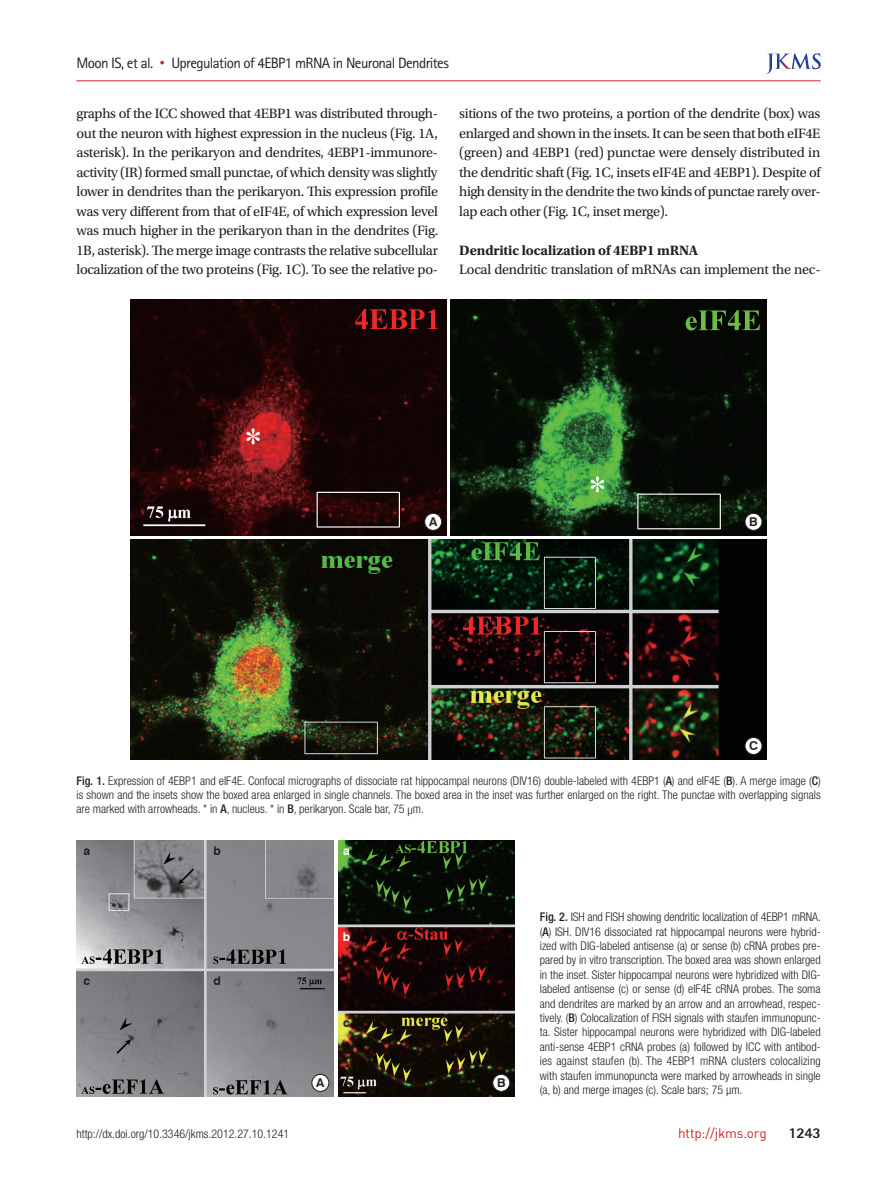
<style>
.page{position:relative;width:893px;height:1191px;background:#fff}
.page>*{position:absolute;margin:0;border:0;box-sizing:border-box;transform-origin:0 0}
.하시라{font:15px "Rotis Sans Serif Std";letter-spacing:-.04em;color:#231f20}
.t1{font:800 15px "Rotis Sans Serif Std";color:#231f20}
.본문{font:14.25px/19.5px "Utopia Std";letter-spacing:-.025em;color:#231f20;text-align:justify}
.본문-중제목{font:700 14.25px "Utopia Std";letter-spacing:-.01em;color:#231f20}
.t2{font:13.5px "Dinreg";letter-spacing:-.01em;color:#d1232a}
.t3{font:700 12.15px "Swiss 721 BT";color:#231f20}
.t4{font:700 12.15px "Swiss 721 BT";color:#fff}
.표_그림_캡션{font:300 condensed 12px/14.4px "Helvetica Neue LT Std";color:#231f20;text-align:justify}
.s1{font-family:"Dotum";color:#d1232a}
.s2{font-weight:500}
.s3{font-family:"Helvetica Neue"}
</style>
<div class="page">
<hr style="left:77px;top:80px;width:744px;height:1px;background:#d1232a">
<svg style="left:766px;top:53px;width:55px;height:21px"></svg>
<img style="left:130px;top:299px;width:316px;height:236px">
<div style="left:425px;top:513px;width:17px;height:17px;background:#fff;border-radius:50%"></div>
<div style="left:424px;top:513px;width:18px;height:17px;border:1px solid #231f20;border-radius:50%"></div>
<img style="left:451px;top:299px;width:316px;height:236px">
<div style="left:745px;top:513px;width:17px;height:17px;background:#fff;border-radius:50%"></div>
<div style="left:745px;top:513px;width:17px;height:17px;border:1px solid #231f20;border-radius:50%"></div>
<img style="left:130px;top:539px;width:637px;height:220px">
<div style="left:745px;top:737px;width:17px;height:17px;background:#fff;border-radius:50%"></div>
<div style="left:745px;top:737px;width:17px;height:17px;border:1px solid #231f20;border-radius:50%"></div>
<img style="left:77px;top:841px;width:257px;height:255px">
<div style="left:312px;top:1074px;width:17px;height:17px;background:#fff;border-radius:50%"></div>
<div style="left:312px;top:1074px;width:17px;height:17px;border:1px solid #231f20;border-radius:50%"></div>
<img style="left:338px;top:841px;width:176px;height:255px">
<div style="left:493px;top:1074px;width:17px;height:17px;background:#fff;border-radius:50%"></div>
<div style="left:493px;top:1074px;width:17px;height:17px;border:1px solid #231f20;border-radius:50%"></div>
<p class="하시라" style="left:77px;top:54px;width:374px">Moon IS, et al. <span class="s1">•</span> Upregulation of 4EBP1 mRNA in Neuronal Dendrites</p>
<p class="본문" style="left:77px;top:104px;width:363px">graphs of the ICC showed that 4EBP1 was distributed through&shy;out the neuron with highest expression in the nucleus (Fig. 1A, asterisk). In the perikaryon and dendrites, 4EBP1-immunore&shy;activity (IR) formed small punctae, of which density was slightly lower in dendrites than the perikaryon. This expression profile was very different from that of eIF4E, of which expression level was much higher in the perikaryon than in the dendrites (Fig.<br>1B, asterisk). The merge image contrasts the relative subcellular localization of the two proteins (Fig. 1C). To see the relative po-</p>
<p class="본문" style="left:459px;top:104px;width:363px">sitions of the two proteins, a portion of the dendrite (box) was enlarged and shown in the insets. It can be seen that both eIF4E (green) and 4EBP1 (red) punctae were densely distributed in the dendritic shaft (Fig. 1C, insets eIF4E and 4EBP1). Despite of high density in the dendrite the two kinds of punctae rarely over&shy;lap each other (Fig. 1C, inset merge).</p>
<p class="본문-중제목" style="left:459px;top:242px;width:240px">Dendritic localization of 4EBP1 mRNA</p>
<p class="본문" style="left:459px;top:260px;width:363px">Local dendritic translation of mRNAs can implement the nec-</p>
<p class="t3" style="left:429px;top:514px;width:10px">A</p>
<p class="t3" style="left:749px;top:514px;width:10px">B</p>
<p class="t3" style="left:749px;top:738px;width:10px">C</p>
<p class="표_그림_캡션" style="left:77px;top:773px;width:746px"><span class="s2">Fig. 1.</span> Expression of 4EBP1 and eIF4E. Confocal micrographs of dissociate rat hippocampal neurons (DIV16) double-labeled with 4EBP1 (<span class="s2">A</span>) and eIF4E (<span class="s2">B</span>). A merge image (<span class="s2">C</span>) is shown and the insets show the boxed area enlarged in single channels. The boxed area in the inset was further enlarged on the right. The punctae with overlapping signals are marked with arrowheads. * in <span class="s2">A</span>, nucleus. * in <span class="s2">B</span>, perikaryon. Scale bar, 75 <span class="s3">µ</span>m.</p>
<p class="t3" style="left:213px;top:843px;width:9px">b</p>
<p class="t3" style="left:84px;top:843px;width:8px">a</p>
<p class="t4" style="left:343px;top:843px;width:8px">a</p>
<p class="t3" style="left:84px;top:973px;width:8px">c</p>
<p class="t3" style="left:213px;top:973px;width:9px">d</p>
<p class="t4" style="left:343px;top:929px;width:9px">b</p>
<p class="t3" style="left:343px;top:1015px;width:8px">c</p>
<p class="t3" style="left:316px;top:1075px;width:10px">A</p>
<p class="t3" style="left:497px;top:1075px;width:10px">B</p>
<p class="표_그림_캡션" style="left:540px;top:909px;width:283px"><span class="s2">Fig. 2.</span> ISH and FISH showing dendritic localization of 4EBP1 mRNA. (<span class="s2">A</span>) ISH. DIV16 dissociated rat hippocampal neurons were hybrid&shy;ized with DIG-labeled antisense (a) or sense (b) cRNA probes pre&shy;pared by in vitro transcription. The boxed area was shown enlarged in the inset. Sister hippocampal neurons were hybridized with DIG&shy;labeled antisense (c) or sense (d) eIF4E cRNA probes. The soma and dendrites are marked by an arrow and an arrowhead, respec&shy;tively. (<span class="s2">B</span>) Colocalization of FISH signals with staufen immunopunc&shy;ta. Sister hippocampal neurons were hybridized with DIG-labeled anti-sense 4EBP1 cRNA probes (a) followed by ICC with antibod&shy;ies against staufen (b). The 4EBP1 mRNA clusters colocalizing with staufen immunopuncta were marked by arrowheads in single (a, b) and merge images (c). Scale bars; 75 µm.</p>
<p class="표_그림_캡션" style="left:77px;top:1126px;width:214px">http://dx.doi.org/10.3346/jkms.2012.27.10.1241</p>
<p class="t2" style="left:678px;top:1124px;width:90px">http://jkms.org</p>
<p class="t1" style="left:788px;top:1123px;width:34px">1243</p>
</div>
